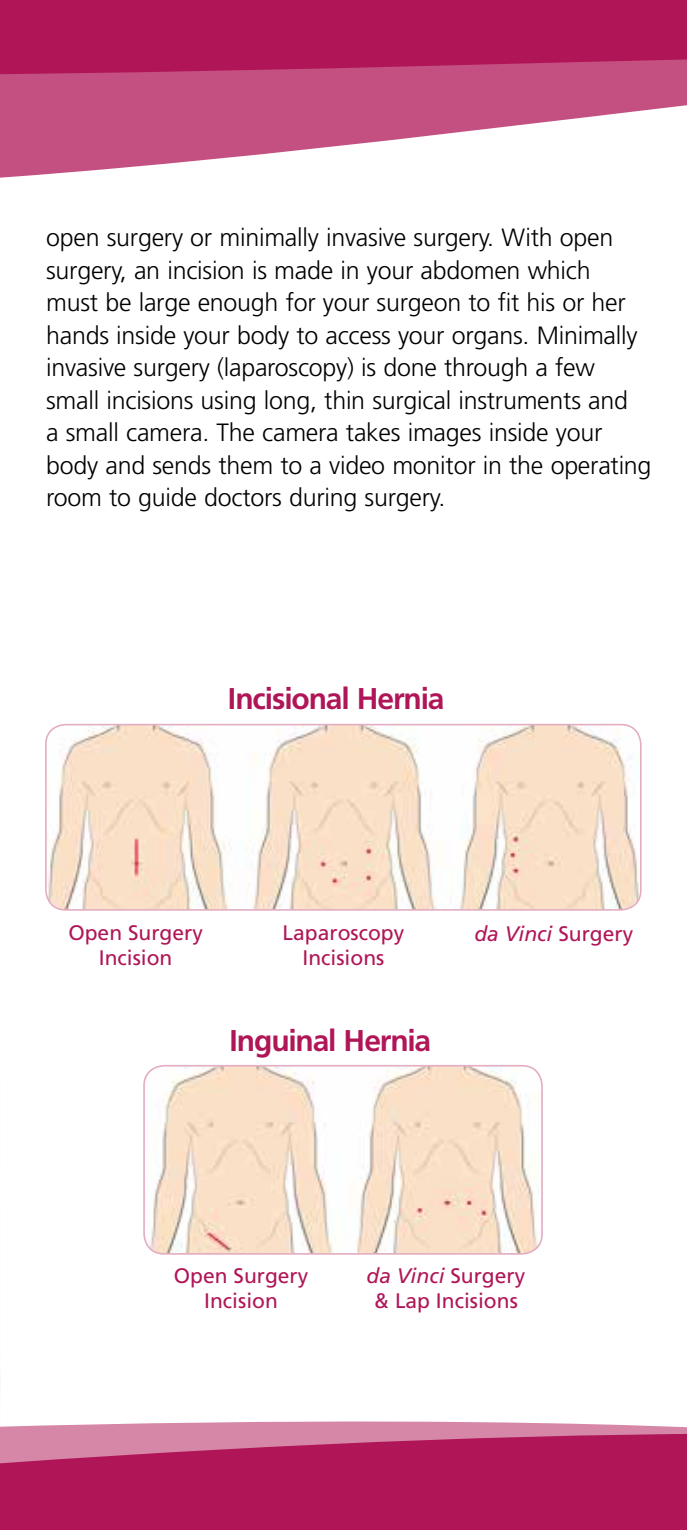
<style>
.page{position:relative;width:687px;height:1530px;background:#fff}
.page>*{position:absolute;margin:0;border:0;box-sizing:border-box;transform-origin:0 0}
.t1{font:700 30px "Frutiger";letter-spacing:-.04em;color:#b01657}
.t2{font:300 25px/32.5px "Frutiger";letter-spacing:-.01em;color:#000}
.t3{font:21px/25.2px "Frutiger";color:#b01657;text-align:center}
.t4{font:italic 21px "Frutiger";color:#b01657}
.s1{font-style:normal}
.s2{font-style:italic}
</style>
<div class="page">
<svg style="left:0;top:0;width:686px;height:178px"></svg>
<svg style="left:0;top:1421px;width:686px;height:11px;fill:#d686a7"></svg>
<svg style="left:0;top:1432px;width:686px;height:98px;background:#b52561"></svg>
<img style="left:46px;top:725px;width:594px;height:183px">
<div style="left:45px;top:724px;width:596px;height:187px;border:2px solid #e3adc4;border-radius:20px"></div>
<img style="left:144px;top:1066px;width:397px;height:188px">
<div style="left:143px;top:1065px;width:399px;height:190px;border:2px solid #e3adc4;border-radius:20px"></div>
<p class="t2" style="left:46px;top:221px;width:606px">open surgery or minimally invasive surgery. With open surgery, an incision is made in your abdomen which<br>must be large enough for your surgeon to fit his or her hands inside your body to access your organs. Minimally invasive surgery (laparoscopy) is done through a few small incisions using long, thin surgical instruments and<br>a small camera. The camera takes images inside your body and sends them to a video monitor in the operating room to guide doctors during surgery.</p>
<p class="t1" style="left:228px;top:681px;width:218px">Incisional Hernia</p>
<p class="t3" style="left:68px;top:920px;width:136px">Open Surgery</p>
<p class="t4" style="left:474px;top:921px;width:160px">da Vinci <span class="s1">Surgery</span></p>
<p class="t3" style="left:99px;top:946px;width:75px">Incision</p>
<p class="t3" style="left:282px;top:920px;width:123px">Laparoscopy<br>Incisions</p>
<p class="t1" style="left:229px;top:1023px;width:203px">Inguinal Hernia</p>
<p class="t3" style="left:174px;top:1263px;width:136px">Open Surgery<br>Incision</p>
<p class="t3" style="left:366px;top:1263px;width:160px"><span class="s2">da Vinci</span> Surgery &amp; Lap Incisions</p>
</div>
